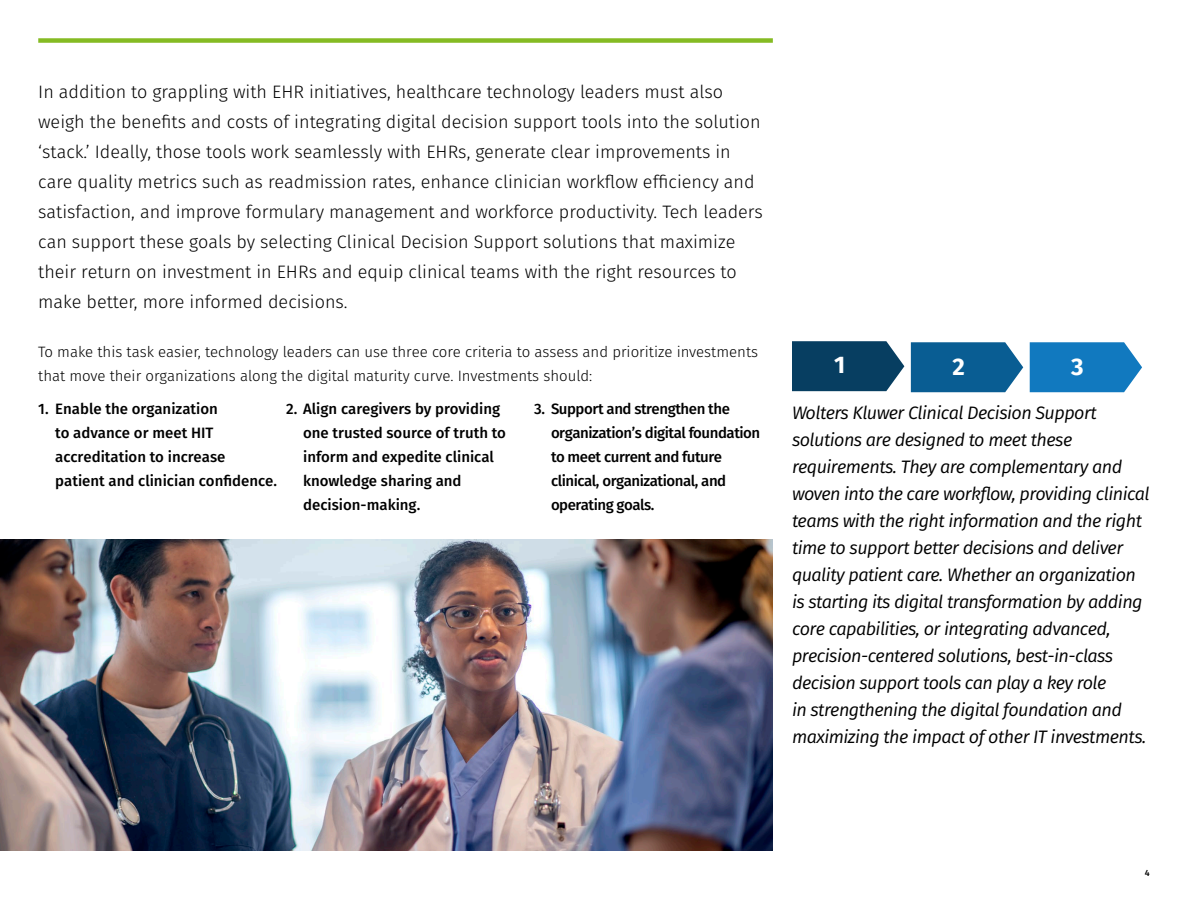
<style>
.page{position:relative;width:1188px;height:918px;background:#fff}
.page>*{position:absolute;margin:0;border:0;box-sizing:border-box;transform-origin:0 0}
.Subhead_1-16_20{font:700 24px "Fira Sans";color:#fff}
.Body_text_larger_-_10_16_light{font:300 18px/30px "Fira Sans";color:#000}
.Body_text_larger_-_10_16_light-2{font:italic 18px/27px "Fira Sans";letter-spacing:-.03em;color:#000}
.Body_text_larger_-_10_16_light-3{font:500 15px/24px "Fira Sans";color:#000}
.Body_text_larger_-_10_16_light-4{font:300 15px/24px "Fira Sans";color:#000}
.Body_text_larger_-_10_16_light-5{font:500 15px/24px "Fira Sans";letter-spacing:-.03em;color:#000}
.t1{font:500 9px "Fira Sans";color:#000}
</style>
<div class="page">
<div style="left:38px;top:38px;width:735px;height:5px;background:#85bb23"></div>
<svg style="left:792px;top:341px;width:112px;height:50px;background:#1b4d6d"></svg>
<svg style="left:911px;top:342px;width:112px;height:50px;background:#1d6a9b"></svg>
<svg style="left:1030px;top:342px;width:112px;height:50px;background:#2584c4"></svg>
<img style="left:0;top:540px;width:773px;height:310px">
<p class="Body_text_larger_-_10_16_light" style="left:38px;top:76px;width:726px">In addition to grappling with EHR initiatives, healthcare technology leaders must also weigh the benefits and costs of integrating digital decision support tools into the solution ‘stack.’ Ideally, those tools work seamlessly with EHRs, generate clear improvements in care quality metrics such as readmission rates, enhance clinician workflow efficiency and satisfaction, and improve formulary management and workforce productivity. Tech leaders can support these goals by selecting Clinical Decision Support solutions that maximize their return on investment in EHRs and equip clinical teams with the right resources to make better, more informed decisions.</p>
<p class="Body_text_larger_-_10_16_light-4" style="left:38px;top:340px;width:721px">To make this task easier, technology leaders can use three core criteria to assess and prioritize investments that move their organizations along the digital maturity curve. Investments should:</p>
<p class="Body_text_larger_-_10_16_light-3" style="left:55px;top:396px;width:223px;text-indent:-17px">1. Enable the organization<br>to advance or meet HIT accreditation to increase patient and clinician confidence.</p>
<p class="Body_text_larger_-_10_16_light-3" style="left:303px;top:396px;width:204px;text-indent:-17px">2. Align caregivers by providing one trusted source of truth to inform and expedite clinical knowledge sharing and decision-making.</p>
<p class="Body_text_larger_-_10_16_light-5" style="left:551px;top:396px;width:211px;text-indent:-17px">3. Support and strengthen the organization’s digital foundation to meet current and future clinical, organizational, and operating goals.</p>
<p class="Body_text_larger_-_10_16_light-2" style="left:792px;top:398px;width:359px">Wolters Kluwer Clinical Decision Support solutions are designed to meet these requirements. They are complementary and woven into the care workflow, providing clinical teams with the right information and the right time to support better decisions and deliver quality patient care. Whether an organization is starting its digital transformation by adding core capabilities, or integrating advanced, precision-centered solutions, best-in-class decision support tools can play a key role<br>in strengthening the digital foundation and maximizing the impact of other IT investments.</p>
<p class="Subhead_1-16_20" style="left:834px;top:345px;width:13px">1</p>
<p class="Subhead_1-16_20" style="left:952px;top:346px;width:14px">2</p>
<p class="Subhead_1-16_20" style="left:1071px;top:346px;width:14px">3</p>
<p class="t1" style="left:1145px;top:866px;width:6px">4</p>
</div>
